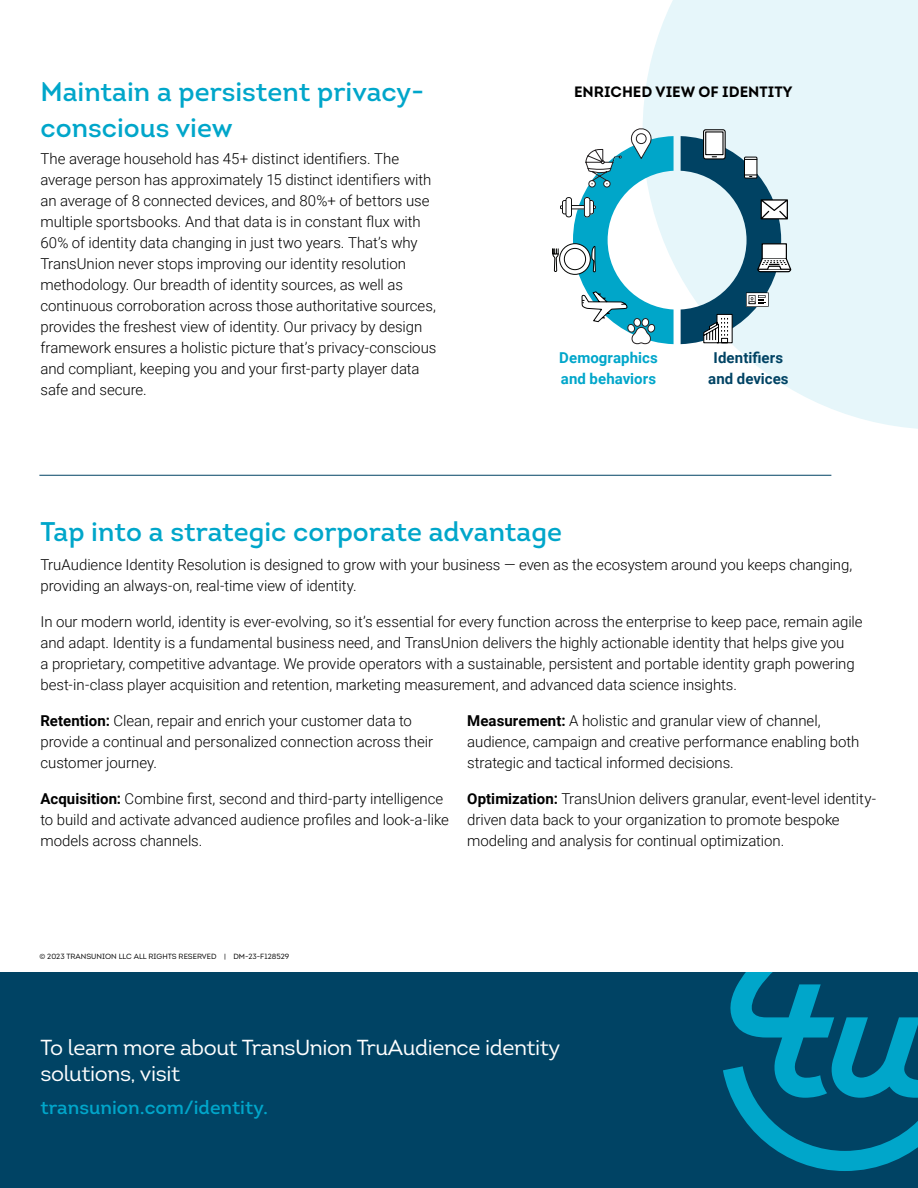
<style>
.page{position:relative;width:918px;height:1188px;background:#fff}
.page>*{position:absolute;margin:0;border:0;box-sizing:border-box;transform-origin:0 0}
.Graph___Charts_Headi{font:600 27px/36px "Intro";color:#00a6ca}
.Footer_CTA_Headline{font:21.75px/25.5px "Intro";letter-spacing:-.02em;color:#fff}
.Footer_CTA_URL_-_Int{font:600 19.2px "Intro";color:#00a6ca}
.Body_Content_-_Robot{font:300 15px/21px "Roboto";letter-spacing:-.005em;color:#000}
.Body_Content_-_Robot-2{font:700 15px/21px "Roboto";letter-spacing:.005em;color:#00a6ca}
.Body_Primary_Heading{font:700 15px "Intro";color:#000}
.Body_Content_-_Robot-3{font:700 15px/21px "Roboto";letter-spacing:.005em;color:#004364;text-align:center}
.Footer_Copyright_-_I{font:7.5px "Intro";color:#000}
.s1{font-weight:700}
</style>
<div class="page">
<div style="left:0;top:972px;width:918px;height:216px;background:#004364"></div>
<svg style="left:723px;top:972px;width:195px;height:199px"></svg>
<svg style="left:643px;top:0;width:275px;height:429px;fill:#e6f6fa"></svg>
<svg style="left:552px;top:128px;width:122px;height:217px"></svg>
<div style="left:703px;top:129px;width:23px;height:30px;border:1px solid #000;border-radius:2px"></div>
<svg style="left:705px;top:131px;width:19px;height:24px"></svg>
<svg style="left:681px;top:136px;width:111px;height:208px;background:#98b5c1"></svg>
<hr style="left:39px;top:475px;width:792px;height:1px;background:#004364">
<p class="Graph___Charts_Headi" style="left:40px;top:74px;width:385px">Maintain a persistent privacy&shy;conscious view</p>
<p class="Body_Content_-_Robot" style="left:40px;top:148px;width:397px">The average household has 45+ distinct identifiers. The average person has approximately 15 distinct identifiers with an average of 8 connected devices, and 80%+ of bettors use multiple sportsbooks. And that data is in constant flux with 60% of identity data changing in just two years. That’s why TransUnion never stops improving our identity resolution methodology. Our breadth of identity sources, as well as continuous corroboration across those authoritative sources, provides the freshest view of identity. Our privacy by design framework ensures a holistic picture that’s privacy-conscious and compliant, keeping you and your first-party player data safe and secure.</p>
<p class="Body_Primary_Heading" style="left:574px;top:82px;width:220px">ENRICHED VIEW OF IDENTITY</p>
<p class="Body_Content_-_Robot-2" style="left:559px;top:347px;width:100px">Demographics and behaviors</p>
<p class="Body_Content_-_Robot-3" style="left:708px;top:347px;width:82px">Identifiers and devices</p>
<p class="Graph___Charts_Headi" style="left:40px;top:514px;width:523px">Tap into a strategic corporate advantage</p>
<p class="Body_Content_-_Robot" style="left:40px;top:553px;width:813px">TruAudience Identity Resolution is designed to grow with your business — even as the ecosystem around you keeps changing, providing an always-on, real-time view of identity.</p>
<p class="Body_Content_-_Robot" style="left:40px;top:610px;width:824px">In our modern world, identity is ever-evolving, so it’s essential for every function across the enterprise to keep pace, remain agile and adapt. Identity is a fundamental business need, and TransUnion delivers the highly actionable identity that helps give you<br>a proprietary, competitive advantage. We provide operators with a sustainable, persistent and portable identity graph powering best-in-class player acquisition and retention, marketing measurement, and advanced data science insights.</p>
<p class="Body_Content_-_Robot" style="left:40px;top:709px;width:394px"><span class="s1">Retention:</span> Clean, repair and enrich your customer data to provide a continual and personalized connection across their customer journey.</p>
<p class="Body_Content_-_Robot" style="left:40px;top:787px;width:410px"><span class="s1">Acquisition:</span> Combine first, second and third-party intelligence to build and activate advanced audience profiles and look-a-like models across channels.</p>
<p class="Body_Content_-_Robot" style="left:467px;top:709px;width:394px"><span class="s1">Measurement:</span> A holistic and granular view of channel, audience, campaign and creative performance enabling both strategic and tactical informed decisions.</p>
<p class="Body_Content_-_Robot" style="left:467px;top:787px;width:410px"><span class="s1">Optimization:</span> TransUnion delivers granular, event-level identity&shy;driven data back to your organization to promote bespoke modeling and analysis for continual optimization.</p>
<p class="Footer_Copyright_-_I" style="left:39px;top:952px;width:251px">© 2023 TRANSUNION LLC ALL RIGHTS RESERVED | DM-23-F128529</p>
<p class="Footer_CTA_Headline" style="left:40px;top:1035px;width:521px">To learn more about TransUnion TruAudience identity solutions, visit</p>
<p class="Footer_CTA_URL_-_Int" style="left:40px;top:1096px;width:229px">transunion.com/identity.</p>
</div>
